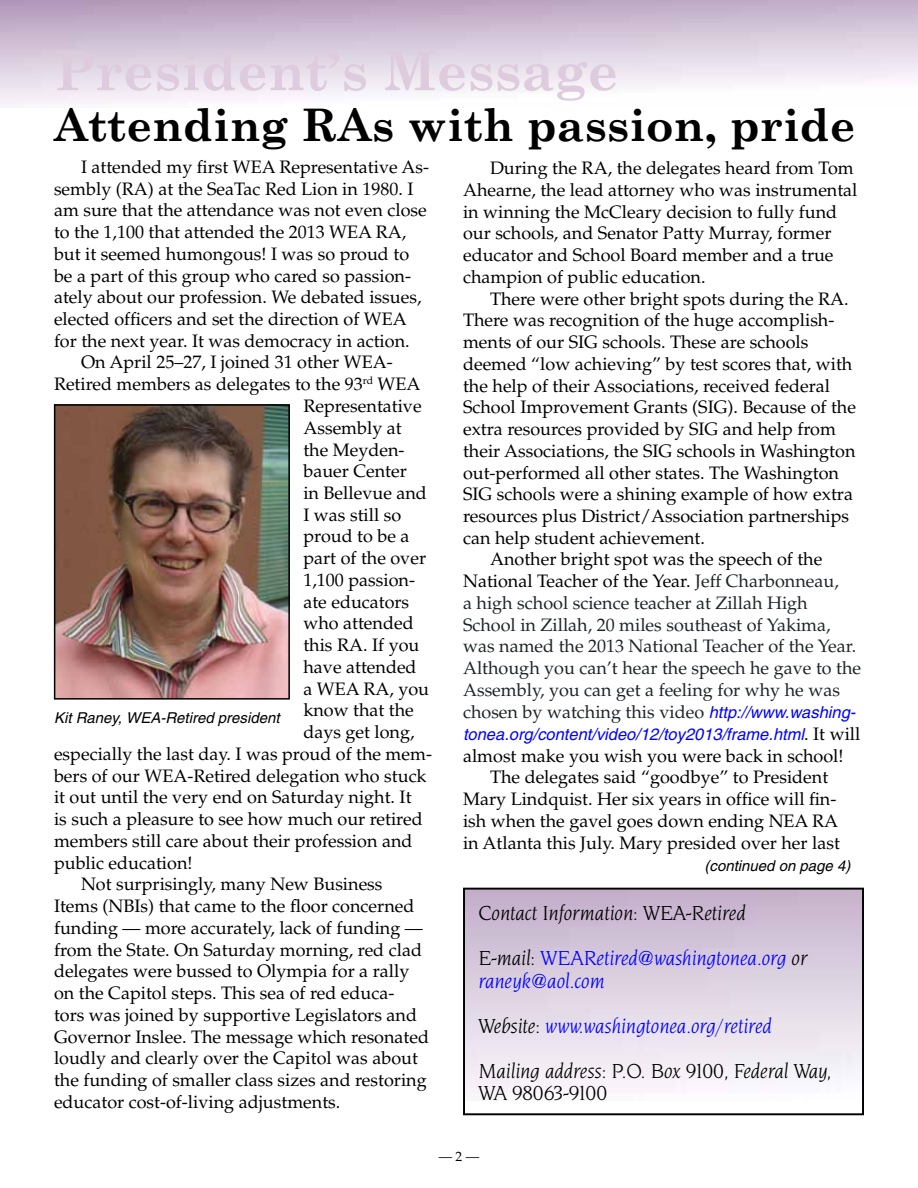
<style>
.page{position:relative;width:918px;height:1188px;background:#fff}
.page>*{position:absolute;margin:0;border:0;box-sizing:border-box;transform-origin:0 0}
.t1{font:700 54px "Century Schoolbook";color:#deccde}
.t2{font:700 45px "Century Schoolbook";color:#000}
.t3{font:21px/45px "Novarese Book Italic DTC";color:#000}
.t4{font:21px "Novarese Book Italic DTC";letter-spacing:-.06em;color:#000}
.t5{font:18px/21.8px "Palatino";color:#000}
.t6{font:18px "Palatino";color:#1f2429}
.t7{font:italic 16.5px "Helvetica";color:#00f}
.t8{font:italic 15px "Helvetica";color:#000}
.t9{font:13.5px "Palatino";color:#000}
.s1{color:#1f2429}
.s2{font-family:"Helvetica";font-style:italic;font-size:16.5px;color:#00f}
.s3{font-family:"Palatino";font-style:normal;font-size:18px;color:#000}
.s4{color:#00f}
</style>
<div class="page">
<div style="left:463px;top:888px;width:401px;height:227px;border:2px solid #000"></div>
<img style="left:57px;top:407px;width:230px;height:290px">
<div style="left:54px;top:404px;width:236px;height:296px;border:2px solid #000"></div>
<h1 class="t1" style="left:54px;top:29px;width:566px">President’s Message</h1>
<h2 class="t2" style="left:54px;top:90px;width:803px">Attending RAs with passion, pride</h2>
<p class="t5" style="left:81px;top:156px;width:350px">I attended my first WEA Representative As-</p>
<p class="t5" style="left:54px;top:178px;width:361px">sembly (RA) at the SeaTac Red Lion in 1980. I</p>
<p class="t5" style="left:54px;top:200px;width:374px">am sure that the attendance was not even close</p>
<p class="t5" style="left:54px;top:221px;width:354px">to the 1,100 that attended the 2013 WEA RA,</p>
<p class="t5" style="left:54px;top:243px;width:357px">but it seemed humongous! I was so proud to</p>
<p class="t5" style="left:54px;top:265px;width:358px">be a part of this group who cared so passion-</p>
<p class="t5" style="left:54px;top:287px;width:369px">ately about our profession. We debated issues,</p>
<p class="t5" style="left:54px;top:308px;width:354px">elected officers and set the direction of WEA</p>
<p class="t5" style="left:54px;top:330px;width:357px">for the next year. It was democracy in action.</p>
<p class="t5" style="left:81px;top:352px;width:313px">On April 25–27, I joined 31 other WEA-</p>
<p class="t5" style="left:54px;top:374px;width:368px">Retired members as delegates to the 93<sup>rd</sup> WEA</p>
<p class="t5" style="left:303px;top:395px;width:120px">Representative</p>
<p class="t5" style="left:303px;top:417px;width:100px">Assembly at</p>
<p class="t5" style="left:303px;top:439px;width:103px">the Meyden-</p>
<p class="t5" style="left:303px;top:461px;width:105px">bauer Center</p>
<p class="t5" style="left:303px;top:482px;width:125px">in Bellevue and</p>
<p class="t5" style="left:303px;top:504px;width:99px">I was still so</p>
<p class="t5" style="left:303px;top:526px;width:108px">proud to be a</p>
<p class="t5" style="left:303px;top:548px;width:124px">part of the over</p>
<p class="t5" style="left:303px;top:569px;width:113px">1,100 passion-</p>
<p class="t5" style="left:303px;top:591px;width:107px">ate educators</p>
<p class="t5" style="left:303px;top:613px;width:112px">who attended</p>
<p class="t5" style="left:303px;top:635px;width:117px">this RA. If you</p>
<p class="t5" style="left:303px;top:656px;width:115px">have attended</p>
<p class="t5" style="left:303px;top:678px;width:127px">a WEA RA, you</p>
<p class="t5" style="left:303px;top:700px;width:112px">know that the</p>
<p class="t5" style="left:303px;top:722px;width:113px">days get long,</p>
<p class="t5" style="left:54px;top:743px;width:379px">especially the last day. I was proud of the mem-</p>
<p class="t5" style="left:54px;top:765px;width:374px">bers of our WEA-Retired delegation who stuck</p>
<p class="t5" style="left:54px;top:787px;width:359px">it out until the very end on Saturday night. It</p>
<p class="t5" style="left:54px;top:808px;width:370px">is such a pleasure to see how much our retired</p>
<p class="t5" style="left:54px;top:830px;width:360px">members still care about their profession and</p>
<p class="t5" style="left:54px;top:852px;width:140px">public education!</p>
<p class="t5" style="left:81px;top:874px;width:303px">Not surprisingly, many New Business</p>
<p class="t5" style="left:54px;top:895px;width:362px">Items (NBIs) that came to the floor concerned</p>
<p class="t5" style="left:54px;top:917px;width:370px">funding — more accurately, lack of funding —</p>
<p class="t5" style="left:54px;top:939px;width:370px">from the State. On Saturday morning, red clad</p>
<p class="t5" style="left:54px;top:961px;width:357px">delegates were bussed to Olympia for a rally</p>
<p class="t5" style="left:54px;top:982px;width:342px">on the Capitol steps. This sea of red educa-</p>
<p class="t5" style="left:54px;top:1004px;width:365px">tors was joined by supportive Legislators and</p>
<p class="t5" style="left:54px;top:1026px;width:377px">Governor Inslee. The message which resonated</p>
<p class="t5" style="left:54px;top:1048px;width:365px">loudly and clearly over the Capitol was about</p>
<p class="t5" style="left:54px;top:1069px;width:374px">the funding of smaller class sizes and restoring</p>
<p class="t5" style="left:54px;top:1091px;width:288px">educator cost-of-living adjustments.</p>
<p class="t8" style="left:54px;top:709px;width:227px">Kit Raney, WEA-Retired president</p>
<p class="t5" style="left:463px;top:157px;width:396px;text-indent:27px">During the RA, the delegates heard from Tom Ahearne, the lead attorney who was instrumental in winning the McCleary decision to fully fund our schools, and Senator Patty Murray, former educator and School Board member and a true champion of public education.</p>
<p class="t5" style="left:490px;top:288px;width:360px">There were other bright spots during the RA.</p>
<p class="t5" style="left:463px;top:310px;width:373px">There was recognition of the huge accomplish-</p>
<p class="t5" style="left:463px;top:331px;width:347px">ments of our SIG schools. These are schools</p>
<p class="t5" style="left:463px;top:353px;width:391px">deemed “low achieving” by test scores that, with</p>
<p class="t5" style="left:463px;top:375px;width:369px">the help of their Associations, received federal</p>
<p class="t5" style="left:463px;top:397px;width:394px">School Improvement Grants (SIG). Because of the</p>
<p class="t5" style="left:463px;top:418px;width:374px">extra resources provided by SIG and help from</p>
<p class="t5" style="left:463px;top:440px;width:394px">their Associations, the SIG schools in Washington</p>
<p class="t5" style="left:463px;top:462px;width:378px">out-performed all other states. The Washington</p>
<p class="t5" style="left:463px;top:484px;width:391px">SIG schools were a shining example of how extra</p>
<p class="t5" style="left:463px;top:505px;width:388px">resources plus District/Association partnerships</p>
<p class="t5" style="left:463px;top:527px;width:243px">can help student achievement.</p>
<p class="t5" style="left:490px;top:549px;width:334px">Another bright spot was the speech of the</p>
<p class="t5" style="left:463px;top:571px;width:377px">National Teacher of the Year. <span class="s1">Jeff Charbonneau,</span></p>
<p class="t6" style="left:463px;top:592px;width:346px">a high school science teacher at Zillah High</p>
<p class="t6" style="left:463px;top:614px;width:369px">School in Zillah, 20 miles southeast of Yakima,</p>
<p class="t6" style="left:463px;top:636px;width:395px">was named the 2013 National Teacher of the Year.</p>
<p class="t6" style="left:463px;top:658px;width:400px">Although you can’t hear the speech he gave to the</p>
<p class="t6" style="left:463px;top:679px;width:379px">Assembly, you can get a feeling for why he was</p>
<p class="t6" style="left:463px;top:701px;width:394px">chosen by watching this video <span class="s2">http://www.washing-</span></p>
<p class="t7" style="left:463px;top:724px;width:399px">tonea.org/content/video/12/toy2013/frame.html<span class="s3">. It will</span></p>
<p class="t5" style="left:463px;top:745px;width:382px">almost make you wish you were back in school!</p>
<p class="t5" style="left:490px;top:767px;width:340px">The delegates said “goodbye” to President</p>
<p class="t5" style="left:463px;top:788px;width:375px">Mary Lindquist. Her six years in office will fin-</p>
<p class="t5" style="left:463px;top:810px;width:377px">ish when the gavel goes down ending NEA RA</p>
<p class="t5" style="left:463px;top:832px;width:378px">in Atlanta this July. Mary presided over her last</p>
<p class="t8" style="left:705px;top:857px;width:147px">(continued on page 4)</p>
<p class="t3" style="left:478px;top:890px;width:330px">Contact Information: WEA-Retired<br>E-mail: <span class="s4">WEARetired@washingtonea.org</span> or</p>
<p class="t3" style="left:478px;top:958px;width:354px"><span class="s4">raneyk@aol.com<br></span>Website: <span class="s4">www.washingtonea.org/retired<br></span>Mailing address: P.O. Box 9100, Federal Way,</p>
<p class="t4" style="left:478px;top:1082px;width:130px">WA 98063-9100</p>
<p class="t9" style="left:439px;top:1149px;width:42px">— 2 —</p>
</div>
